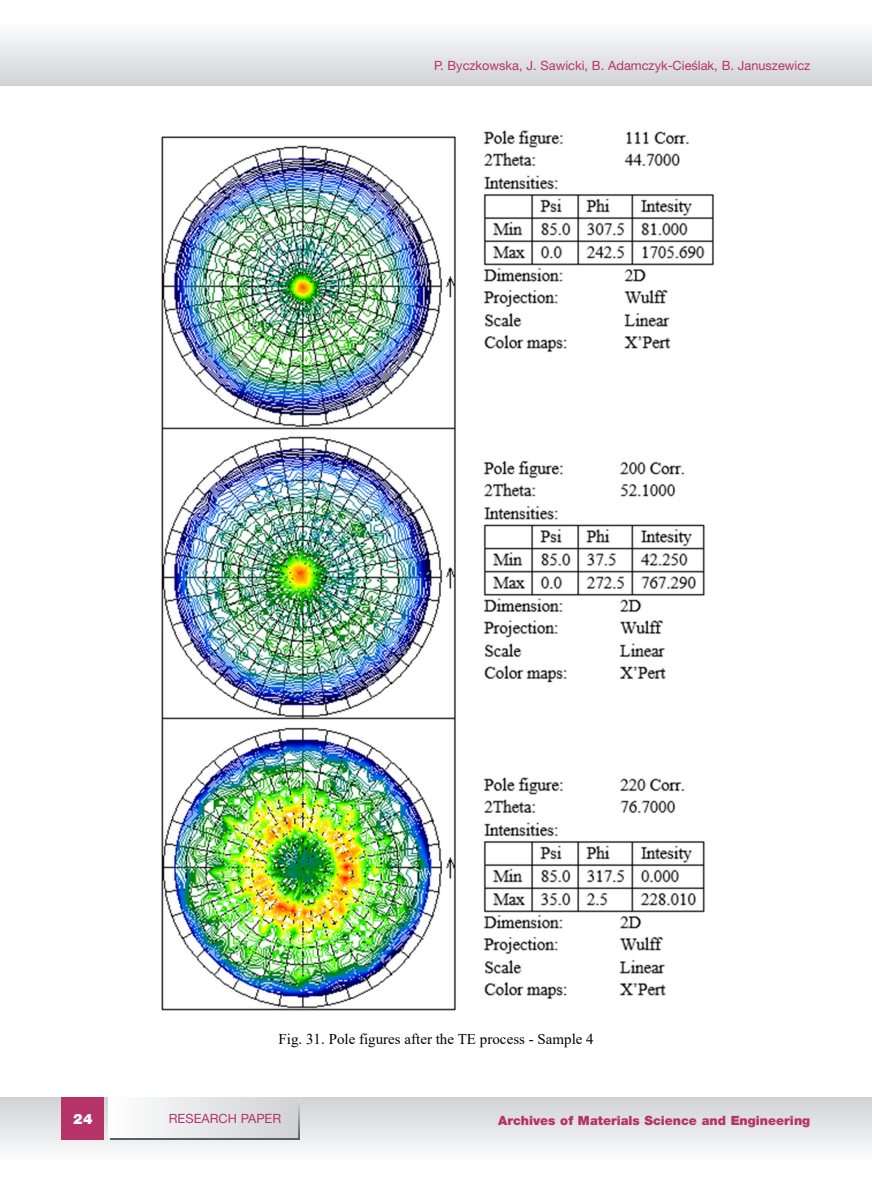
<style>
.page{position:relative;width:872px;height:1191px;background:#fff}
.page>*{position:absolute;margin:0;border:0;box-sizing:border-box;transform-origin:0 0}
.t1{font:15px "Times New Roman";letter-spacing:.005em;color:#000}
.t2{font:900 14.25px "Helvetica Neue LT Pro";color:#fff}
.t3{font:12.75px "Helvetica Neue LT Pro";color:#b6336a}
.t4{font:900 12.75px "Helvetica Neue LT Pro";color:#b6336a}
</style>
<div class="page">
<svg style="left:0;top:35px;width:871px;height:50px"></svg>
<svg style="left:0;top:1097px;width:871px;height:52px"></svg>
<div style="left:62px;top:1097px;width:42px;height:43px;background:#b6336a"></div>
<div style="left:111px;top:1099px;width:189px;height:41px;background:linear-gradient(to right,#fdfdfe,#d0d1d4)"></div>
<svg style="left:108px;top:1097px;width:190px;height:40px"></svg>
<img style="left:161px;top:130px;width:553px;height:881px">
<p class="t3" style="left:434px;top:57px;width:378px">P. Byczkowska, J. Sawicki, B. Adamczyk-Cieślak, B. Januszewicz</p>
<p class="t2" style="left:73px;top:1110px;width:21px">24</p>
<p class="t1" style="left:278px;top:1028px;width:316px">Fig. 31. Pole figures after the TE process - Sample 4</p>
<p class="t3" style="left:169px;top:1110px;width:114px">RESEARCH PAPER</p>
<p class="t4" style="left:498px;top:1112px;width:313px">Archives of Materials Science and Engineering</p>
</div>
